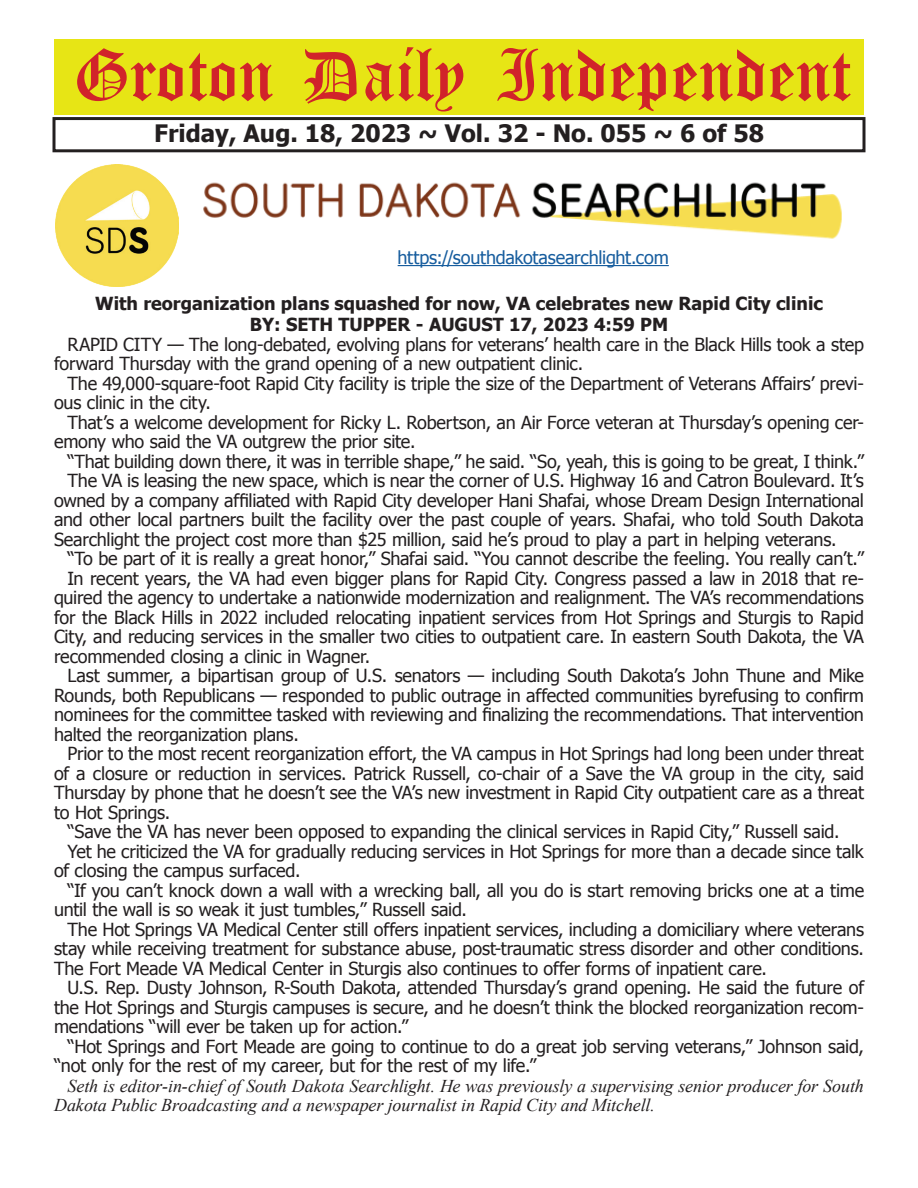
<style>
.page{position:relative;width:918px;height:1188px;background:#fff}
.page>*{position:absolute;margin:0;border:0;box-sizing:border-box;transform-origin:0 0}
.t1{font:54px "Old English Five";color:#d1232a}
.t2{font:700 24px "Tahoma";color:#231f20}
.t3{font:18px/19.5px "Tahoma";letter-spacing:-.01em;color:#231f20}
.t4{font:italic 18px/19.5px "Times New Roman";letter-spacing:-.005em;color:#231f20}
.t5{font:700 18px/21.6px "Tahoma";color:#231f20;text-align:center}
.t6{font:18px "Tahoma";letter-spacing:-.01em;color:#175d9e}
</style>
<div class="page">
<div style="left:52px;top:117px;width:814px;height:35px;border:3px solid #231f20"></div>
<div style="left:54px;top:40px;width:810px;height:75px;background:#e7e515"></div>
<img style="left:56px;top:164px;width:122px;height:123px">
<img style="left:203px;top:182px;width:639px;height:57px">
<hr style="left:398px;top:265px;width:271px;height:1px;background:#175d9e">
<h1 class="t1" style="left:73px;top:50px;width:779px">Groton Daily Independent</h1>
<h2 class="t2" style="left:154px;top:116px;width:611px">Friday, Aug. 18, 2023 ~ Vol. 32 - No. 055 ~ 6 of 58</h2>
<p class="t6" style="left:398px;top:245px;width:273px">https://southdakotasearchlight.com</p>
<p class="t5" style="left:95px;top:291px;width:729px">With reorganization plans squashed for now, VA celebrates new Rapid City clinic<br>BY: SETH TUPPER - AUGUST 17, 2023 4:59 PM</p>
<p class="t3" style="left:54px;top:334px;width:812px;text-indent:14px">RAPID CITY — The long-debated, evolving plans for veterans’ health care in the Black Hills took a step forward Thursday with the grand opening of a new outpatient clinic.</p>
<p class="t3" style="left:54px;top:373px;width:812px;text-indent:14px">The 49,000-square-foot Rapid City facility is triple the size of the Department of Veterans Affairs’ previ&shy;ous clinic in the city.</p>
<p class="t3" style="left:54px;top:412px;width:812px;text-indent:14px">That’s a welcome development for Ricky L. Robertson, an Air Force veteran at Thursday’s opening cer&shy;emony who said the VA outgrew the prior site.</p>
<p class="t3" style="left:68px;top:451px;width:798px">“That building down there, it was in terrible shape,” he said. “So, yeah, this is going to be great, I think.”</p>
<p class="t3" style="left:68px;top:470px;width:798px">The VA is leasing the new space, which is near the corner of U.S. Highway 16 and Catron Boulevard. It’s</p>
<p class="t3" style="left:54px;top:490px;width:812px">owned by a company affiliated with Rapid City developer Hani Shafai, whose Dream Design International</p>
<p class="t3" style="left:54px;top:509px;width:812px">and other local partners built the facility over the past couple of years. Shafai, who told South Dakota</p>
<p class="t3" style="left:54px;top:529px;width:784px">Searchlight the project cost more than $25 million, said he’s proud to play a part in helping veterans.</p>
<p class="t3" style="left:68px;top:548px;width:798px">“To be part of it is really a great honor,” Shafai said. “You cannot describe the feeling. You really can’t.”</p>
<p class="t3" style="left:68px;top:568px;width:798px">In recent years, the VA had even bigger plans for Rapid City. Congress passed a law in 2018 that re-</p>
<p class="t3" style="left:54px;top:587px;width:811px">quired the agency to undertake a nationwide modernization and realignment. The VA’s recommendations</p>
<p class="t3" style="left:54px;top:607px;width:811px">for the Black Hills in 2022 included relocating inpatient services from Hot Springs and Sturgis to Rapid</p>
<p class="t3" style="left:54px;top:626px;width:812px">City, and reducing services in the smaller two cities to outpatient care. In eastern South Dakota, the VA</p>
<p class="t3" style="left:54px;top:646px;width:318px">recommended closing a clinic in Wagner.</p>
<p class="t3" style="left:68px;top:665px;width:798px">Last summer, a bipartisan group of U.S. senators — including South Dakota’s John Thune and Mike</p>
<p class="t3" style="left:54px;top:685px;width:812px">Rounds, both Republicans — responded to public outrage in affected communities byrefusing to confirm</p>
<p class="t3" style="left:54px;top:704px;width:812px">nominees for the committee tasked with reviewing and finalizing the recommendations. That intervention</p>
<p class="t3" style="left:54px;top:724px;width:246px">halted the reorganization plans.</p>
<p class="t3" style="left:68px;top:743px;width:798px">Prior to the most recent reorganization effort, the VA campus in Hot Springs had long been under threat</p>
<p class="t3" style="left:54px;top:763px;width:812px">of a closure or reduction in services. Patrick Russell, co-chair of a Save the VA group in the city, said</p>
<p class="t3" style="left:54px;top:782px;width:812px">Thursday by phone that he doesn’t see the VA’s new investment in Rapid City outpatient care as a threat</p>
<p class="t3" style="left:54px;top:802px;width:118px">to Hot Springs.</p>
<p class="t3" style="left:68px;top:821px;width:773px">“Save the VA has never been opposed to expanding the clinical services in Rapid City,” Russell said.</p>
<p class="t3" style="left:68px;top:841px;width:798px">Yet he criticized the VA for gradually reducing services in Hot Springs for more than a decade since talk</p>
<p class="t3" style="left:54px;top:860px;width:248px">of closing the campus surfaced.</p>
<p class="t3" style="left:68px;top:879px;width:798px">“If you can’t knock down a wall with a wrecking ball, all you do is start removing bricks one at a time</p>
<p class="t3" style="left:54px;top:899px;width:414px">until the wall is so weak it just tumbles,” Russell said.</p>
<p class="t3" style="left:68px;top:918px;width:798px">The Hot Springs VA Medical Center still offers inpatient services, including a domiciliary where veterans</p>
<p class="t3" style="left:54px;top:938px;width:812px">stay while receiving treatment for substance abuse, post-traumatic stress disorder and other conditions.</p>
<p class="t3" style="left:54px;top:957px;width:714px">The Fort Meade VA Medical Center in Sturgis also continues to offer forms of inpatient care.</p>
<p class="t3" style="left:68px;top:977px;width:798px">U.S. Rep. Dusty Johnson, R-South Dakota, attended Thursday’s grand opening. He said the future of</p>
<p class="t3" style="left:54px;top:996px;width:812px">the Hot Springs and Sturgis campuses is secure, and he doesn’t think the blocked reorganization recom-</p>
<p class="t3" style="left:54px;top:1016px;width:356px">mendations “will ever be taken up for action.”</p>
<p class="t3" style="left:68px;top:1035px;width:798px">“Hot Springs and Fort Meade are going to continue to do a great job serving veterans,” Johnson said,</p>
<p class="t3" style="left:54px;top:1055px;width:484px">“not only for the rest of my career, but for the rest of my life.”</p>
<p class="t4" style="left:54px;top:1075px;width:811px;text-indent:14px">Seth is editor-in-chief of South Dakota Searchlight. He was previously a supervising senior producer for South<br>Dakota Public Broadcasting and a newspaper journalist in Rapid City and Mitchell.</p>
</div>
